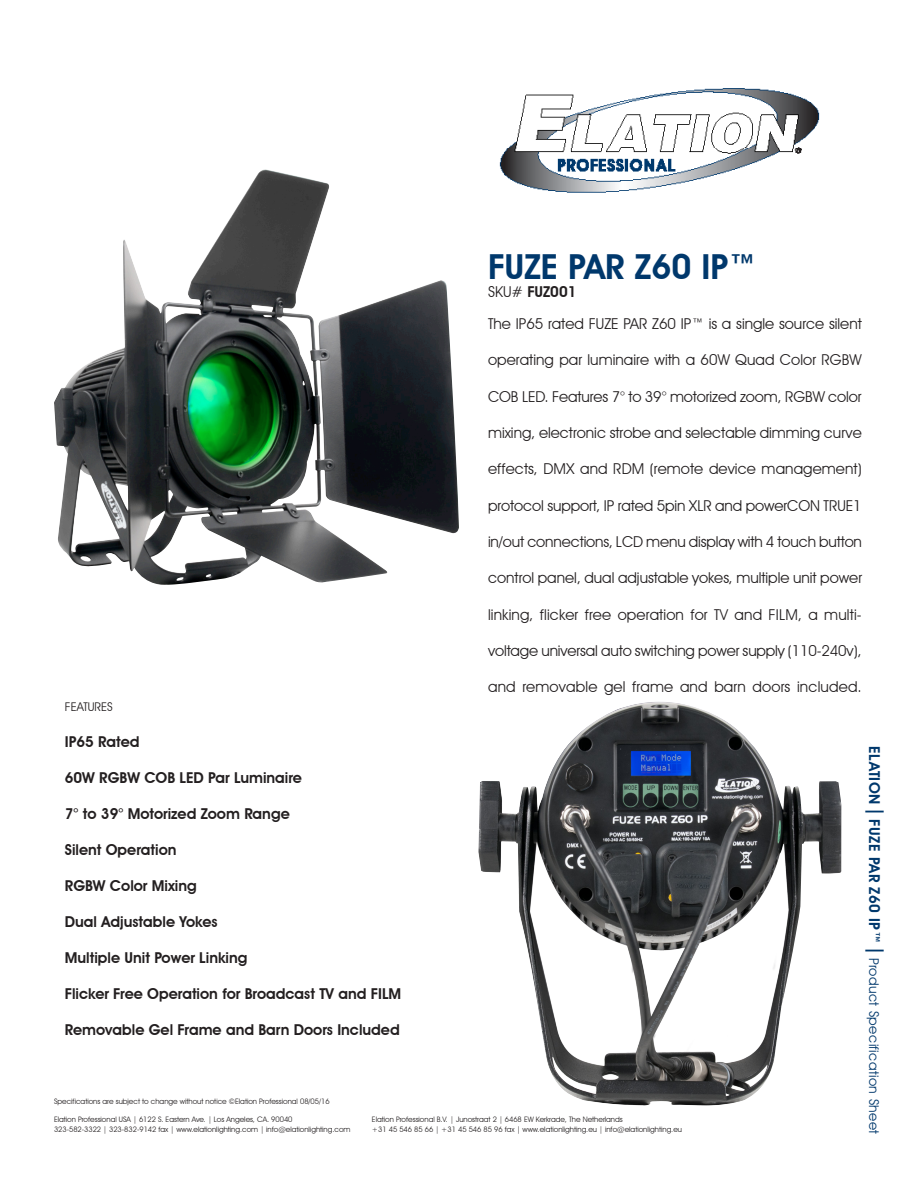
<style>
.page{position:relative;width:918px;height:1188px;background:#fff}
.page>*{position:absolute;margin:0;border:0;box-sizing:border-box;transform-origin:0 0}
.t1{font:600 34.5px "Avant Garde IT Cby BT";color:#00386c}
._02__Features_F2{font:15px "Avant Garde IT Cby BT";color:#231f20}
.Category_Titles{font:600 15px "Avant Garde IT Cby BT";color:#231f20}
.t2{font:13.5px "Avant Garde IT Cby BT";letter-spacing:.03em;color:#00386c}
.Category_Titles-2{font:12px "Avant Garde IT Cby BT";color:#231f20}
.t3{font:7.5px "Avant Garde IT Cby BT";color:#231f20}
.s1{font-weight:400}
.s2{font-weight:600;font-size:15px}
.s3{font-size:25.5px}
</style>
<div class="page">
<img style="left:499px;top:88px;width:321px;height:105px">
<img style="left:54px;top:169px;width:405px;height:416px">
<img style="left:478px;top:702px;width:363px;height:404px">
<p class="t1" style="left:488px;top:246px;width:270px">FUZE PAR Z60 IP™</p>
<p class="Category_Titles" style="left:488px;top:283px;width:90px"><span class="s1">SKU#</span> FUZ001</p>
<p class="_02__Features_F2" style="left:488px;top:315px;width:375px">The IP65 rated FUZE PAR Z60 IP™ is a single source silent</p>
<p class="_02__Features_F2" style="left:488px;top:351px;width:375px">operating par luminaire with a 60W Quad Color RGBW</p>
<p class="_02__Features_F2" style="left:488px;top:387px;width:375px">COB LED. Features 7° to 39° motorized zoom, RGBW color</p>
<p class="_02__Features_F2" style="left:488px;top:424px;width:375px">mixing, electronic strobe and selectable dimming curve</p>
<p class="_02__Features_F2" style="left:488px;top:460px;width:375px">effects, DMX and RDM (remote device management)</p>
<p class="_02__Features_F2" style="left:488px;top:496px;width:375px">protocol support, IP rated 5pin XLR and powerCON TRUE1</p>
<p class="_02__Features_F2" style="left:488px;top:533px;width:375px">in/out connections, LCD menu display with 4 touch button</p>
<p class="_02__Features_F2" style="left:488px;top:569px;width:376px">control panel, dual adjustable yokes, multiple unit power</p>
<p class="_02__Features_F2" style="left:488px;top:605px;width:375px">linking, flicker free operation for TV and FILM, a multi-</p>
<p class="_02__Features_F2" style="left:488px;top:642px;width:375px">voltage universal auto switching power supply (110-240v),</p>
<p class="_02__Features_F2" style="left:488px;top:678px;width:375px">and removable gel frame and barn doors included.</p>
<p class="Category_Titles-2" style="left:65px;top:699px;width:50px">FEATURES</p>
<p class="Category_Titles" style="left:65px;top:732px;width:76px">IP65 Rated</p>
<p class="Category_Titles" style="left:65px;top:768px;width:239px">60W RGBW COB LED Par Luminaire</p>
<p class="Category_Titles" style="left:65px;top:804px;width:226px">7° to 39° Motorized Zoom Range</p>
<p class="Category_Titles" style="left:65px;top:840px;width:113px">Silent Operation</p>
<p class="Category_Titles" style="left:65px;top:876px;width:133px">RGBW Color Mixing</p>
<p class="Category_Titles" style="left:65px;top:912px;width:154px">Dual Adjustable Yokes</p>
<p class="Category_Titles" style="left:65px;top:948px;width:184px">Multiple Unit Power Linking</p>
<p class="Category_Titles" style="left:65px;top:984px;width:338px">Flicker Free Operation for Broadcast TV and FILM</p>
<p class="Category_Titles" style="left:65px;top:1020px;width:336px">Removable Gel Frame and Barn Doors Included</p>
<p class="t3" style="left:54px;top:1097px;width:277px">Specifications are subject to change without notice ©Elation Professional 08/05/16</p>
<p class="t3" style="left:54px;top:1114px;width:240px">Elation Professional USA | 6122 S. Eastern Ave. | Los Angeles, CA. 90040</p>
<p class="t3" style="left:54px;top:1125px;width:298px">323-582-3322 | 323-832-9142 fax | www.elationlighting.com | info@elationlighting.com</p>
<p class="t3" style="left:372px;top:1115px;width:252px">Elation Professional B.V. | Junostraat 2 | 6468 EW Kerkrade, The Netherlands</p>
<p class="t3" style="left:372px;top:1125px;width:312px">+31 45 546 85 66 | +31 45 546 85 96 fax | www.elationlighting.eu | info@elationlighting.eu</p>
<p class="t2" style="left:882px;top:746px;width:389px;rotate:90deg"><span class="s2">ELATION</span> <span class="s3">I</span> <span class="s2">FUZE PAR Z60 IP™</span> <span class="s3">I</span> Product Specification Sheet</p>
</div>
